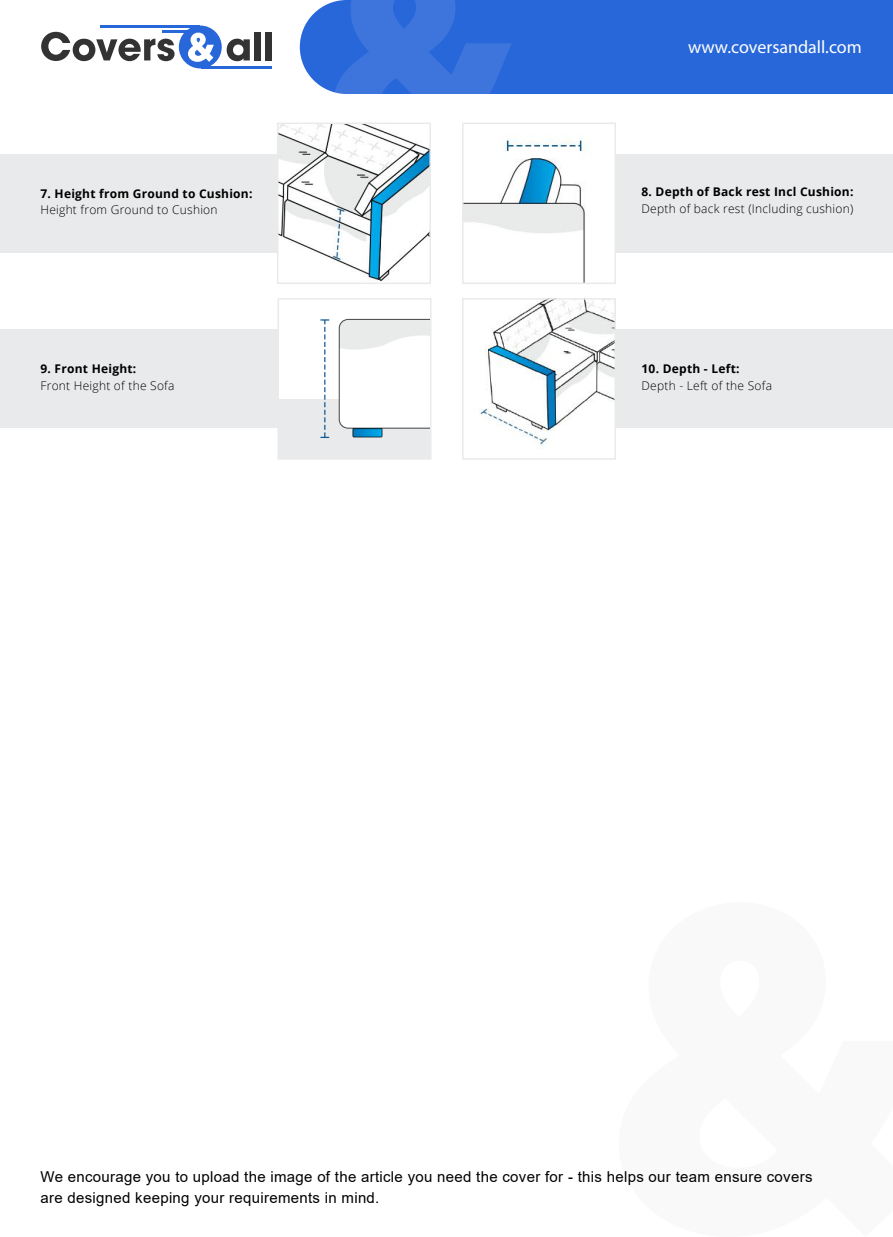
<style>
.page{position:relative;width:893px;height:1237px;background:#fff}
.page>*{position:absolute;margin:0;border:0;box-sizing:border-box;transform-origin:0 0}
.t1{font:18px "Myriad Pro";color:#fff}
.t2{font:15px/21px "Arial";letter-spacing:.02em;color:#000}
.t3{font:300 12px "Open Sans";letter-spacing:.02em;color:#000}
.t4{font:700 12px "Open Sans";letter-spacing:.02em;color:#000}
</style>
<div class="page">
<div style="left:300px;top:0;width:593px;height:94px;background:#2867d9"></div>
<svg style="left:333px;top:0;width:179px;height:94px"></svg>
<svg style="left:41px;top:32px;width:134px;height:29px"></svg>
<svg style="left:227px;top:39px;width:23px;height:22px"></svg>
<div style="left:254px;top:32px;width:7px;height:28px;background:#333"></div>
<div style="left:265px;top:32px;width:7px;height:28px;background:#333"></div>
<hr style="left:101px;top:26px;width:99px;height:2px;background:#2867d9">
<hr style="left:162px;top:31px;width:38px;height:2px;background:#2867d9">
<hr style="left:201px;top:66px;width:71px;height:2px;background:#2867d9">
<div style="left:179px;top:26px;width:43px;height:42px;background:#2867d9;border-radius:50%"></div>
<svg style="left:188px;top:33px;width:26px;height:29px"></svg>
<div style="left:0;top:154px;width:293px;height:98px;background:#e9eaeb"></div>
<img style="left:280px;top:126px;width:148px;height:155px">
<div style="left:277px;top:123px;width:154px;height:161px;border:2px solid #eaeaea"></div>
<div style="left:0;top:330px;width:293px;height:98px;background:#e9eaeb"></div>
<img style="left:280px;top:318px;width:148px;height:139px">
<div style="left:277px;top:298px;width:154px;height:162px;border:2px solid #eaeaea"></div>
<div style="left:600px;top:154px;width:293px;height:98px;background:#e9eaeb"></div>
<img style="left:465px;top:139px;width:148px;height:142px">
<div style="left:462px;top:123px;width:154px;height:161px;border:2px solid #eaeaea"></div>
<div style="left:600px;top:330px;width:293px;height:98px;background:#e9eaeb"></div>
<img style="left:480px;top:301px;width:133px;height:148px">
<div style="left:462px;top:298px;width:154px;height:162px;border:2px solid #eaeaea"></div>
<p class="t4" style="left:40px;top:185px;width:213px">7. Height from Ground to Cushion:</p>
<p class="t3" style="left:40px;top:202px;width:179px">Height from Ground to Cushion</p>
<p class="t4" style="left:40px;top:361px;width:97px">9. Front Height:</p>
<p class="t3" style="left:40px;top:377px;width:135px">Front Height of the Sofa</p>
<p class="t1" style="left:688px;top:36px;width:175px">www.coversandall.com</p>
<p class="t4" style="left:641px;top:183px;width:213px">8. Depth of Back rest Incl Cushion:</p>
<p class="t3" style="left:641px;top:200px;width:213px">Depth of back rest (Including cushion)</p>
<p class="t4" style="left:641px;top:361px;width:99px">10. Depth - Left:</p>
<p class="t3" style="left:641px;top:377px;width:132px">Depth - Left of the Sofa</p>
<p class="t2" style="left:40px;top:1166px;width:773px">We encourage you to upload the image of the article you need the cover for - this helps our team ensure covers are designed keeping your requirements in mind.</p>
</div>
